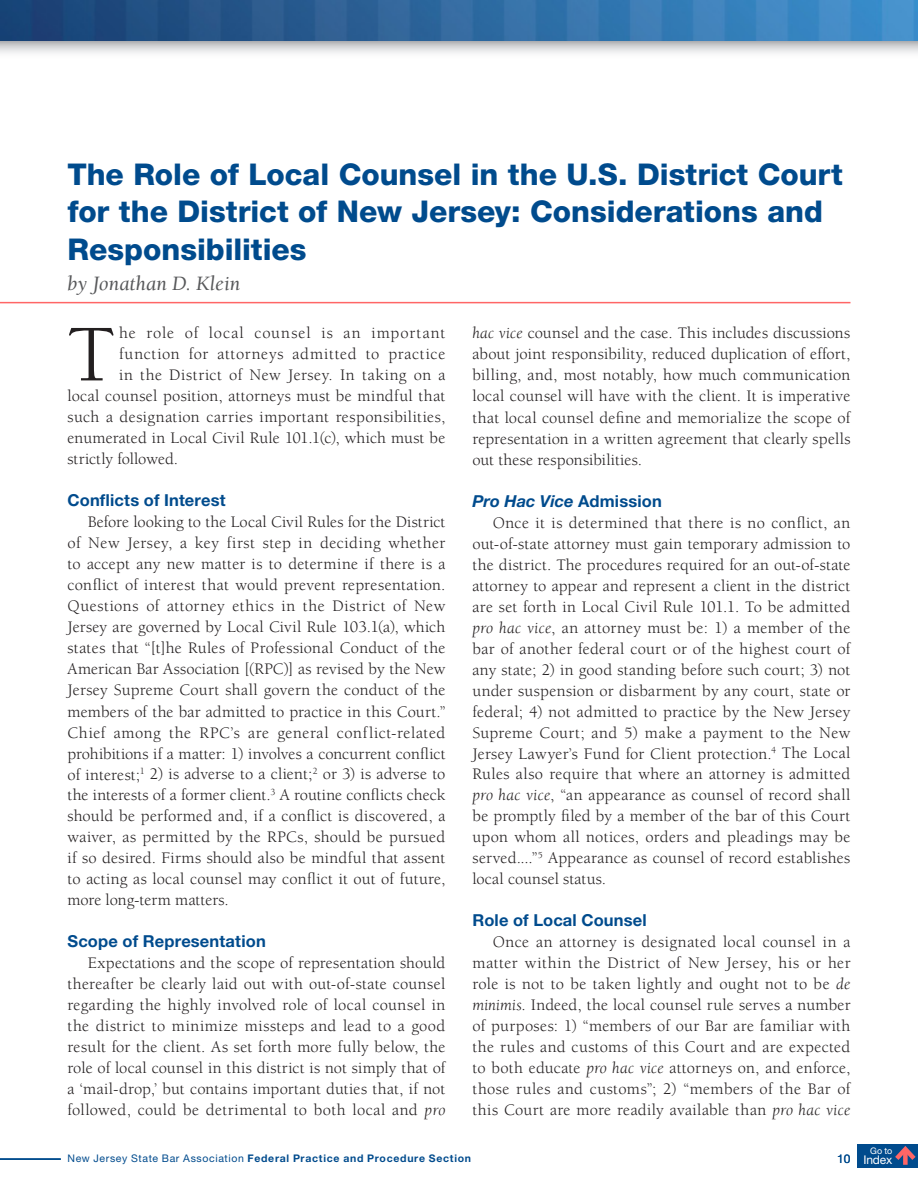
<style>
.page{position:relative;width:918px;height:1188px;background:#fff}
.page>*{position:absolute;margin:0;border:0;box-sizing:border-box;transform-origin:0 0}
.t1{font:82.65px "Berkeley";color:#231f20}
.t2{font:800 30px/37.5px "Helvetica Neue LT Std";color:#004b8d}
.t3{font:italic 21px "Berkeley";letter-spacing:.005em;color:#57585a}
.t4{font:16.5px/21px "Berkeley";letter-spacing:.02em;color:#231f20;text-align:justify}
.t5{font:16.5px "Berkeley";letter-spacing:.04em;color:#231f20}
.t6{font:700 16.5px "Helvetica Neue LT Std";letter-spacing:.01em;color:#004b8d}
.t7{font:16.5px "Berkeley";letter-spacing:.06em;color:#231f20}
.t8{font:italic 700 16.5px "Helvetica Neue LT Std";letter-spacing:.005em;color:#004b8d}
.t9{font:16.5px "Berkeley";color:#231f20}
.t10{font:12px "Helvetica Neue LT Std";letter-spacing:-.01em;color:#fff}
.t11{font:12px "Helvetica Neue LT Std";color:#004b8d}
.t12{font:700 10.5px "Helvetica Neue LT Std";letter-spacing:.07em;color:#004b8d}
.t13{font:9px "Helvetica Neue LT Std";color:#fff}
.s1{font-style:italic}
.s2{font-style:normal}
.s3{font-weight:400}
</style>
<div class="page">
<hr style="left:0;top:302px;width:850px;height:1px;background:#f66">
<svg style="left:0;top:40px;width:918px;height:13px;background:#c6ccd2"></svg>
<img style="left:0;top:0;width:918px;height:40px">
<hr style="left:0;top:1158px;width:61px;height:2px;background:#004b8d">
<div style="left:857px;top:1144px;width:61px;height:24px;background:#004b8d"></div>
<svg style="left:895px;top:1146px;width:21px;height:19px"></svg>
<h2 class="t2" style="left:68px;top:155px;width:777px">The Role of Local Counsel in the U.S. District Court for the District of New Jersey: Considerations and<br>Responsibilities</h2>
<p class="t3" style="left:68px;top:272px;width:174px">by Jonathan D. Klein</p>
<h1 class="t1" style="left:68px;top:311px;width:49px">T</h1>
<p class="t7" style="left:119px;top:325px;width:328px">he role of local counsel is an important</p>
<p class="t5" style="left:119px;top:346px;width:328px">function for attorneys admitted to practice</p>
<p class="t5" style="left:119px;top:367px;width:328px">in the District of New Jersey. In taking on a</p>
<p class="t4" style="left:68px;top:386px;width:379px">local counsel position, attorneys must be mindful that</p>
<p class="t4" style="left:68px;top:407px;width:379px">such a designation carries important responsibilities,</p>
<p class="t4" style="left:68px;top:428px;width:379px">enumerated in Local Civil Rule 101.1(c), which must be</p>
<p class="t9" style="left:68px;top:451px;width:112px">strictly followed.</p>
<p class="t6" style="left:68px;top:490px;width:160px">Conflicts of Interest</p>
<p class="t4" style="left:67px;top:512px;width:380px;text-indent:20px">Before looking to the Local Civil Rules for the District of New Jersey, a key first step in deciding whether to accept any new matter is to determine if there is a conflict of interest that would prevent representation.<br>Questions of attorney ethics in the District of New Jersey are governed by Local Civil Rule 103.1(a), which states that “[t]he Rules of Professional Conduct of the American Bar Association [(RPC)] as revised by the New Jersey Supreme Court shall govern the conduct of the members of the bar admitted to practice in this Court.” Chief among the RPC’s are general conflict-related prohibitions if a matter: 1) involves a concurrent conflict of interest;<sup>1</sup> 2) is adverse to a client;<sup>2</sup> or 3) is adverse to the interests of a former client.<sup>3</sup> A routine conflicts check should be performed and, if a conflict is discovered, a waiver, as permitted by the RPCs, should be pursued if so desired. Firms should also be mindful that assent to acting as local counsel may conflict it out of future, more long-term matters.</p>
<p class="t6" style="left:67px;top:931px;width:200px">Scope of Representation</p>
<p class="t4" style="left:67px;top:953px;width:380px;text-indent:20px">Expectations and the scope of representation should thereafter be clearly laid out with out-of-state counsel regarding the highly involved role of local counsel in the district to minimize missteps and lead to a good result for the client. As set forth more fully below, the role of local counsel in this district is not simply that of a ‘mail-drop,’ but contains important duties that, if not followed, could be detrimental to both local and <span class="s1">pro</span></p>
<p class="t4" style="left:472px;top:323px;width:379px"><span class="s1">hac vice</span> counsel and the case. This includes discussions about joint responsibility, reduced duplication of effort, billing, and, most notably, how much communication local counsel will have with the client. It is imperative that local counsel define and memorialize the scope of representation in a written agreement that clearly spells out these responsibilities.</p>
<p class="t8" style="left:472px;top:490px;width:191px">Pro Hac Vice <span class="s2">Admission</span></p>
<p class="t4" style="left:472px;top:512px;width:380px;text-indent:20px">Once it is determined that there is no conflict, an out-of-state attorney must gain temporary admission to the district. The procedures required for an out-of-state attorney to appear and represent a client in the district are set forth in Local Civil Rule 101.1. To be admitted <span class="s1">pro hac vice</span>, an attorney must be: 1) a member of the bar of another federal court or of the highest court of any state; 2) in good standing before such court; 3) not under suspension or disbarment by any court, state or federal; 4) not admitted to practice by the New Jersey Supreme Court; and 5) make a payment to the New Jersey Lawyer’s Fund for Client protection.<sup>4</sup> The Local Rules also require that where an attorney is admitted <span class="s1">pro hac vice</span>, “an appearance as counsel of record shall be promptly filed by a member of the bar of this Court upon whom all notices, orders and pleadings may be served....”<sup>5</sup> Appearance as counsel of record establishes local counsel status.</p>
<p class="t6" style="left:473px;top:910px;width:176px">Role of Local Counsel</p>
<p class="t4" style="left:472px;top:932px;width:380px;text-indent:20px">Once an attorney is designated local counsel in a matter within the District of New Jersey, his or her role is not to be taken lightly and ought not to be <span class="s1">de minimis</span>. Indeed, the local counsel rule serves a number of purposes: 1) “members of our Bar are familiar with the rules and customs of this Court and are expected to both educate <span class="s1">pro hac vice</span> attorneys on, and enforce, those rules and customs”; 2) “members of the Bar of this Court are more readily available than <span class="s1">pro hac vice</span></p>
<p class="t12" style="left:68px;top:1152px;width:405px"><span class="s3">New Jersey State Bar Association</span> Federal Practice and Procedure Section</p>
<p class="t11" style="left:837px;top:1151px;width:15px">10</p>
<p class="t13" style="left:870px;top:1145px;width:24px">Go to</p>
<p class="t10" style="left:863px;top:1153px;width:31px">Index</p>
</div>
